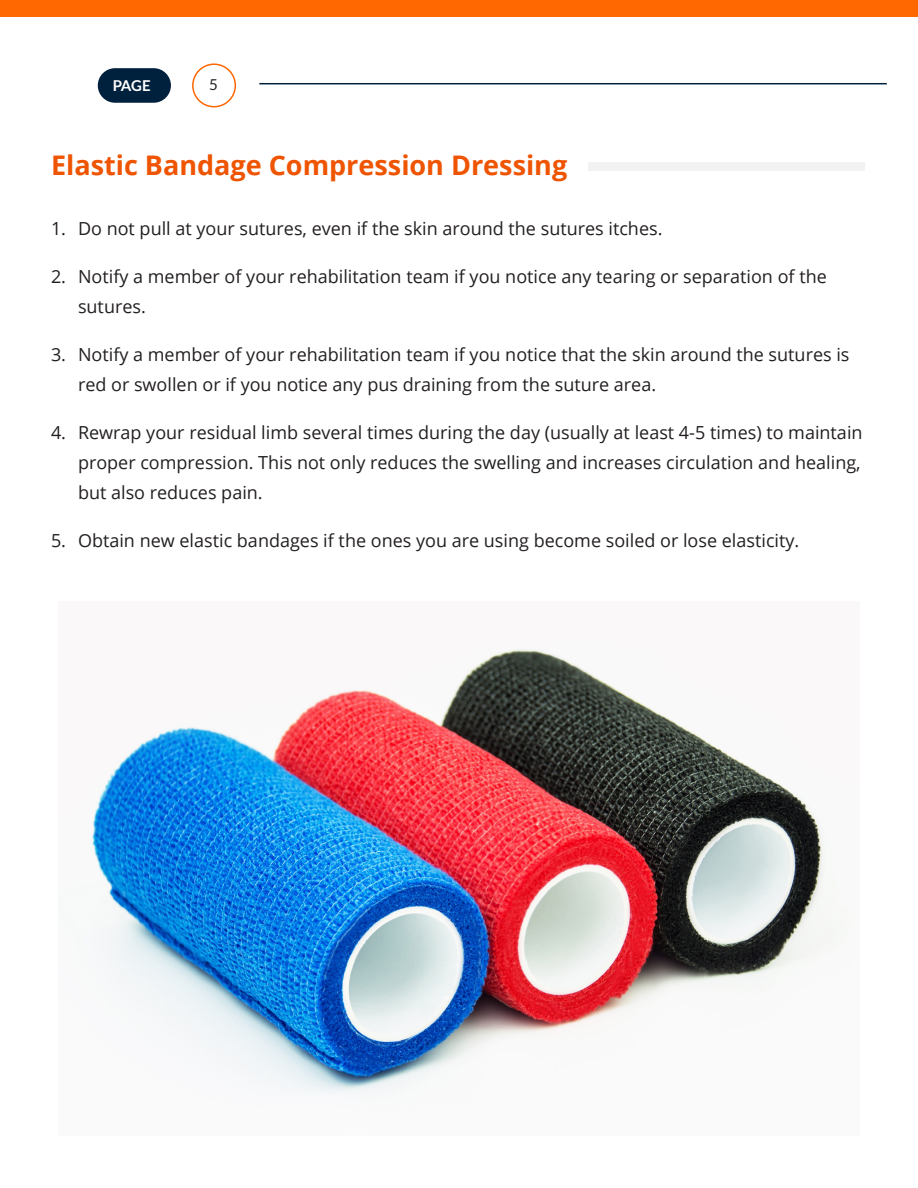
<style>
.page{position:relative;width:918px;height:1188px;background:#fff}
.page>*{position:absolute;margin:0;border:0;box-sizing:border-box;transform-origin:0 0}
.t1{font:700 27px "Open Sans";color:#ef5400}
.t2{font:18px/30px "Open Sans";color:#231f20}
.t3{font:700 15px "Lato";color:#fff}
.t4{font:15px "Lato";color:#231f20}
</style>
<div class="page">
<div style="left:588px;top:163px;width:277px;height:8px;background:#f2f2f2"></div>
<div style="left:0;top:0;width:918px;height:17px;background:#ff6700"></div>
<img style="left:92px;top:649px;width:756px;height:445px">
<hr style="left:259px;top:83px;width:628px;height:1px;background:#00213d">
<div style="left:98px;top:68px;width:73px;height:35px;background:#00213d;border-radius:17px"></div>
<div style="left:192px;top:63px;width:44px;height:44px;border:2px solid #ff6700;border-radius:50%"></div>
<p class="t3" style="left:113px;top:77px;width:39px">PAGE</p>
<p class="t4" style="left:209px;top:76px;width:10px">5</p>
<p class="t1" style="left:51px;top:146px;width:518px">Elastic Bandage Compression Dressing</p>
<p class="t2" style="left:51px;top:213px;width:613px">1. Do not pull at your sutures, even if the skin around the sutures itches.</p>
<p class="t2" style="left:78px;top:261px;width:750px;text-indent:-27px">2. Notify a member of your rehabilitation team if you notice any tearing or separation of the sutures.</p>
<p class="t2" style="left:78px;top:339px;width:773px;text-indent:-27px">3. Notify a member of your rehabilitation team if you notice that the skin around the sutures is red or swollen or if you notice any pus draining from the suture area.</p>
<p class="t2" style="left:78px;top:417px;width:786px;text-align:justify;text-indent:-27px">4. Rewrap your residual limb several times during the day (usually at least 4-5 times) to maintain proper compression. This not only reduces the swelling and increases circulation and healing, but also reduces pain.</p>
<p class="t2" style="left:51px;top:525px;width:750px">5. Obtain new elastic bandages if the ones you are using become soiled or lose elasticity.</p>
</div>
